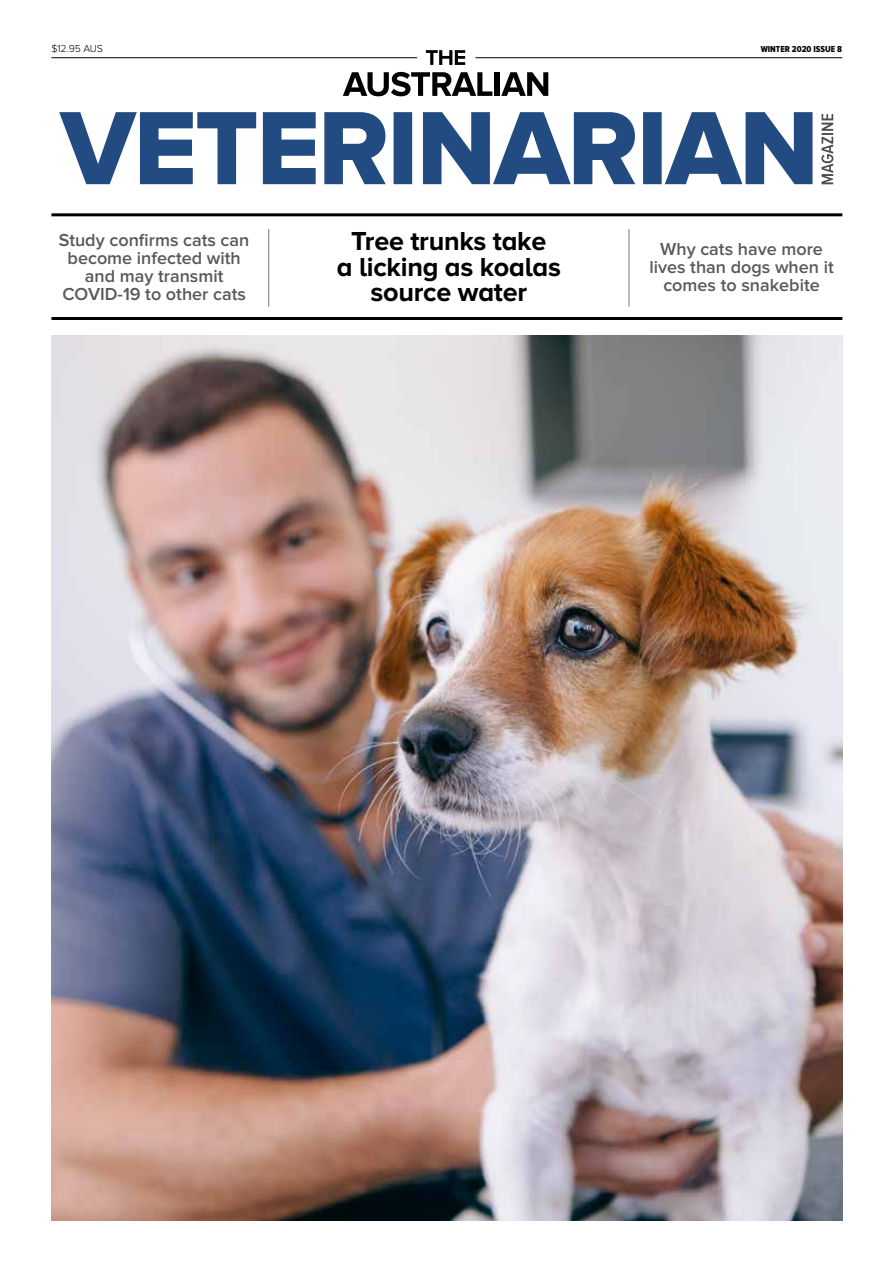
<style>
.page{position:relative;width:893px;height:1263px;background:#fff}
.page>*{position:absolute;margin:0;border:0;box-sizing:border-box;transform-origin:0 0}
.t1{font:700 27px/25.5px "Proxima Nova A";letter-spacing:-.01em;color:#000;text-align:center}
.t2{font:600 18px/18px "Proxima Nova";color:#58595b;text-align:center}
.t3{font:300 10.5px "Proxima Nova A";letter-spacing:-.01em;color:#000}
.t4{font:9px "Proxima Nova A Cond Extrabld";color:#000}
</style>
<div class="page">
<img style="left:51px;top:336px;width:791px;height:884px">
<hr style="left:51px;top:317px;width:791px;height:3px;background:#000">
<hr style="left:51px;top:213px;width:791px;height:3px;background:#000">
<hr style="left:268px;top:229px;width:1px;height:78px;background:#000">
<hr style="left:629px;top:229px;width:1px;height:78px;background:#000">
<svg style="left:426px;top:50px;width:39px;height:15px"></svg>
<svg style="left:343px;top:72px;width:149px;height:24px"></svg>
<div style="left:495px;top:72px;width:5px;height:24px;background:#000"></div>
<svg style="left:501px;top:72px;width:47px;height:24px"></svg>
<hr style="left:51px;top:57px;width:366px;height:1px;background:#000">
<hr style="left:475px;top:57px;width:367px;height:1px;background:#000">
<svg style="left:821px;top:114px;width:12px;height:70px"></svg>
<svg style="left:59px;top:112px;width:753px;height:72px;fill:#224c81"></svg>
<p class="t3" style="left:51px;top:42px;width:53px">$12.95 AUS</p>
<p class="t4" style="left:761px;top:44px;width:83px">WINTER 2020 ISSUE 8</p>
<h1 class="t1" style="left:337px;top:228px;width:226px">Tree trunks take<br>a licking as koalas source water</h1>
<p class="t2" style="left:59px;top:231px;width:192px">Study confirms cats can become infected with and may transmit<br>COVID-19 to other cats</p>
<p class="t2" style="left:649px;top:240px;width:186px">Why cats have more lives than dogs when it comes to snakebite</p>
</div>
